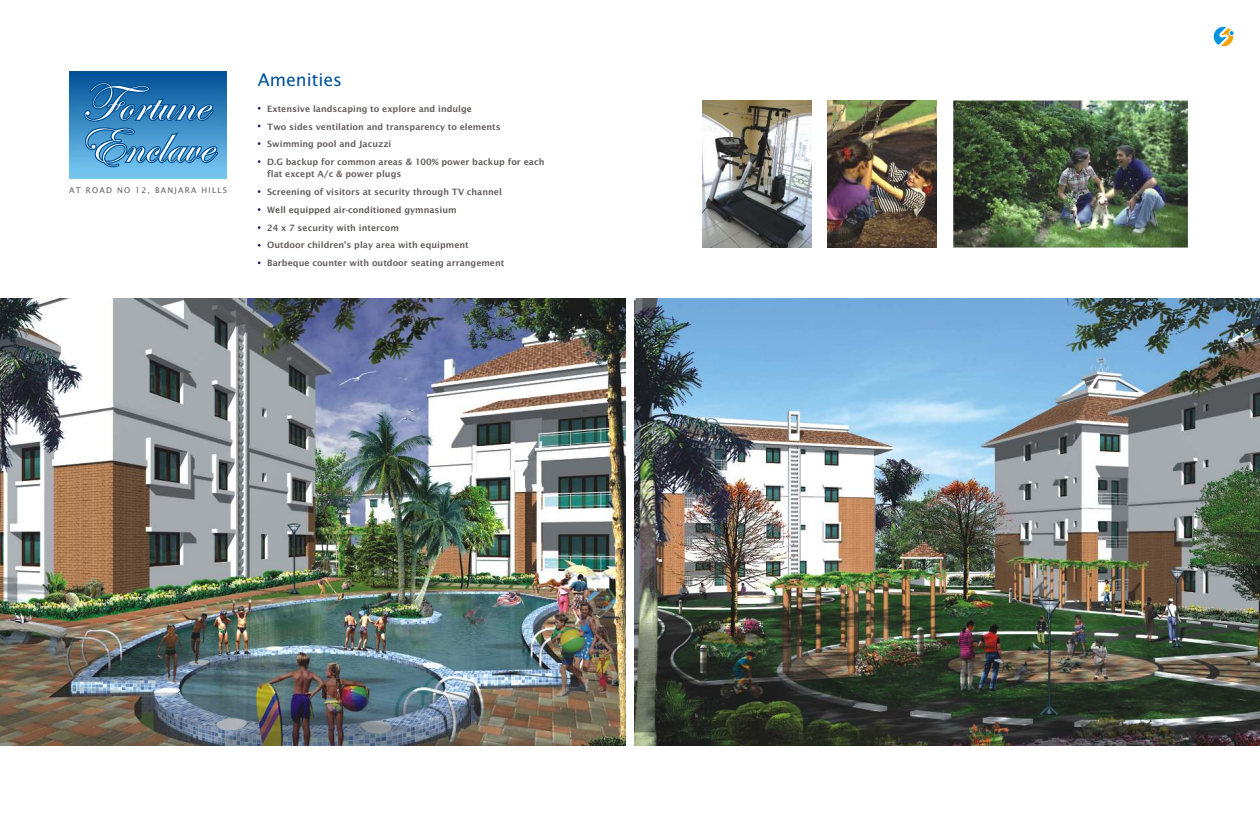
<style>
.page{position:relative;width:1260px;height:819px;background:#fff}
.page>*{position:absolute;margin:0;border:0;box-sizing:border-box;transform-origin:0 0}
.t1{font:17.5px "Lucida Sans";color:#005296}
.t2{font:8.75px/17.8px "Lucida Sans";color:#615c5c}
.t3{font:7.88px "Lucida Sans";letter-spacing:.16em;color:#615c5c}
</style>
<div class="page">
<img style="left:0;top:26px;width:1260px;height:720px">
<p class="t3" style="left:69px;top:187px;width:159px">AT ROAD NO 12, BANJARA HILLS</p>
<h1 class="t1" style="left:258px;top:73px;width:86px">Amenities</h1>
<p class="t2" style="left:267px;top:100px;width:279px">Extensive landscaping to explore and indulge<br>Two sides ventilation and transparency to elements Swimming pool and Jacuzzi<br>D.G backup for common areas &amp; 100% power backup for each</p>
<p class="t2" style="left:267px;top:166px;width:239px">flat except A/c &amp; power plugs<br>Screening of visitors at security through TV channel Well equipped air-conditioned gymnasium<br>24 x 7 security with intercom<br>Outdoor children’s play area with equipment Barbeque counter with outdoor seating arrangement</p>
</div>
